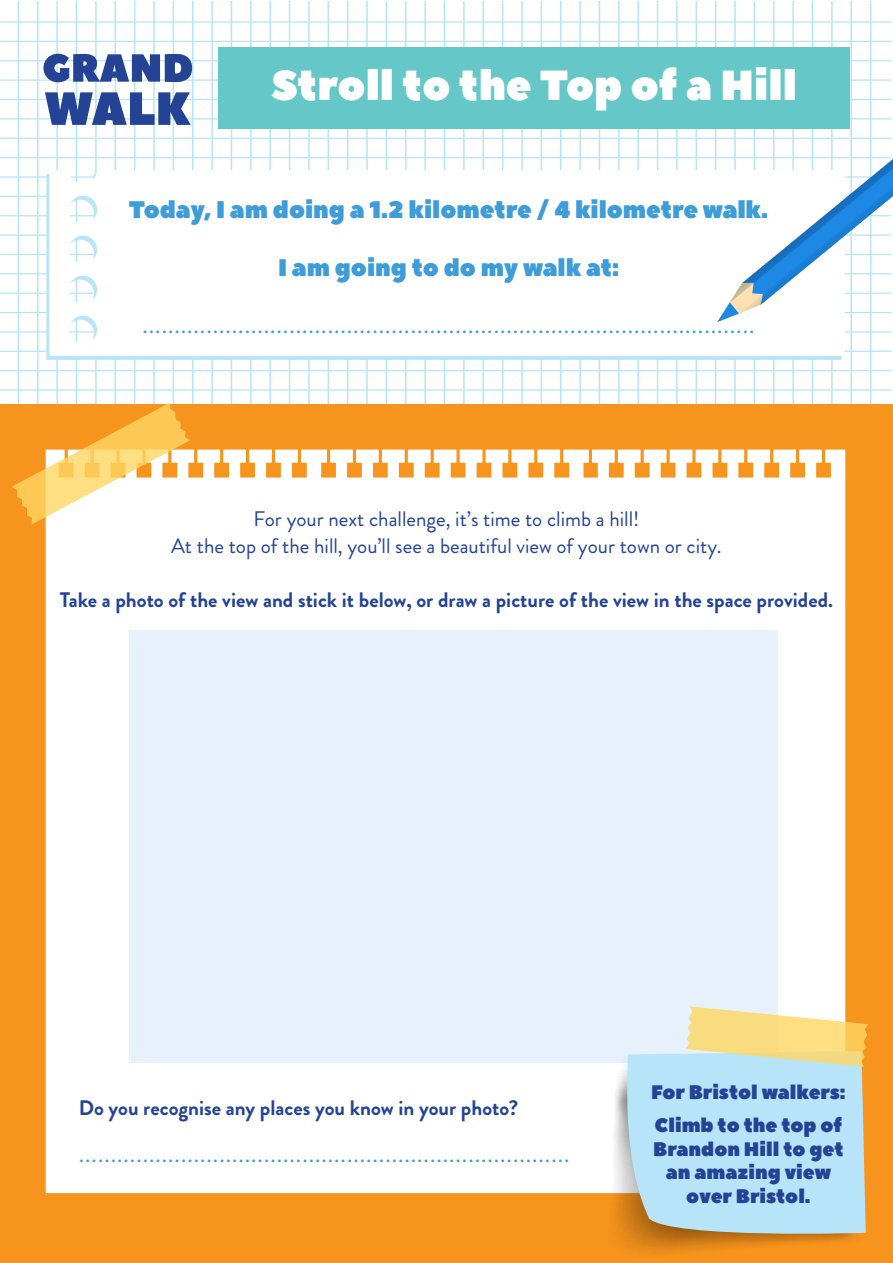
<style>
.page{position:relative;width:893px;height:1263px;background:#fff}
.page>*{position:absolute;margin:0;border:0;box-sizing:border-box;transform-origin:0 0}
.t1{font:42px "Peace Sans";color:#fff}
.t2{font:24px "Brandon Grotesque";color:#3e9dd8}
.t3{font:24px "Peace Sans";color:#3e9dd8}
.t4{font:700 21px "Brandon Grotesque";color:#244395}
.t5{font:21px/27px "Brandon Grotesque";color:#244395;text-align:center}
.t6{font:19.5px/23.4px "Peace Sans";color:#244395}
</style>
<div class="page">
<hr style="left:37px;top:1px;width:2px;height:1262px;background:#b8e4fa">
<hr style="left:18px;top:1px;width:1px;height:1262px;background:#b8e4fa">
<hr style="left:56px;top:1px;width:2px;height:1262px;background:#b8e4fa">
<hr style="left:76px;top:1px;width:1px;height:1262px;background:#b8e4fa">
<hr style="left:95px;top:1px;width:2px;height:1262px;background:#b8e4fa">
<hr style="left:115px;top:1px;width:1px;height:1262px;background:#b8e4fa">
<hr style="left:134px;top:1px;width:1px;height:1262px;background:#b8e4fa">
<hr style="left:153px;top:1px;width:2px;height:1262px;background:#b8e4fa">
<hr style="left:173px;top:1px;width:1px;height:1262px;background:#b8e4fa">
<hr style="left:192px;top:1px;width:1px;height:1262px;background:#b8e4fa">
<hr style="left:211px;top:1px;width:2px;height:1262px;background:#b8e4fa">
<hr style="left:231px;top:1px;width:1px;height:1262px;background:#b8e4fa">
<hr style="left:250px;top:1px;width:2px;height:1262px;background:#b8e4fa">
<hr style="left:269px;top:1px;width:2px;height:1262px;background:#b8e4fa">
<hr style="left:289px;top:1px;width:1px;height:1262px;background:#b8e4fa">
<hr style="left:308px;top:1px;width:2px;height:1262px;background:#b8e4fa">
<hr style="left:328px;top:1px;width:1px;height:1262px;background:#b8e4fa">
<hr style="left:347px;top:1px;width:1px;height:1262px;background:#b8e4fa">
<hr style="left:366px;top:1px;width:2px;height:1262px;background:#b8e4fa">
<hr style="left:386px;top:1px;width:1px;height:1262px;background:#b8e4fa">
<hr style="left:405px;top:1px;width:2px;height:1262px;background:#b8e4fa">
<hr style="left:424px;top:1px;width:2px;height:1262px;background:#b8e4fa">
<hr style="left:444px;top:1px;width:1px;height:1262px;background:#b8e4fa">
<hr style="left:463px;top:1px;width:2px;height:1262px;background:#b8e4fa">
<hr style="left:482px;top:1px;width:2px;height:1262px;background:#b8e4fa">
<hr style="left:502px;top:1px;width:1px;height:1262px;background:#b8e4fa">
<hr style="left:521px;top:1px;width:2px;height:1262px;background:#b8e4fa">
<hr style="left:541px;top:1px;width:1px;height:1262px;background:#b8e4fa">
<hr style="left:560px;top:1px;width:1px;height:1262px;background:#b8e4fa">
<hr style="left:579px;top:1px;width:2px;height:1262px;background:#b8e4fa">
<hr style="left:599px;top:1px;width:1px;height:1262px;background:#b8e4fa">
<hr style="left:618px;top:1px;width:2px;height:1262px;background:#b8e4fa">
<hr style="left:637px;top:1px;width:2px;height:1262px;background:#b8e4fa">
<hr style="left:657px;top:1px;width:1px;height:1262px;background:#b8e4fa">
<hr style="left:676px;top:1px;width:2px;height:1262px;background:#b8e4fa">
<hr style="left:695px;top:1px;width:2px;height:1262px;background:#b8e4fa">
<hr style="left:715px;top:1px;width:1px;height:1262px;background:#b8e4fa">
<hr style="left:734px;top:1px;width:2px;height:1262px;background:#b8e4fa">
<hr style="left:754px;top:1px;width:1px;height:1262px;background:#b8e4fa">
<hr style="left:773px;top:1px;width:1px;height:1262px;background:#b8e4fa">
<hr style="left:792px;top:1px;width:2px;height:1262px;background:#b8e4fa">
<hr style="left:812px;top:1px;width:1px;height:1262px;background:#b8e4fa">
<hr style="left:831px;top:1px;width:2px;height:1262px;background:#b8e4fa">
<hr style="left:850px;top:1px;width:2px;height:1262px;background:#b8e4fa">
<hr style="left:870px;top:1px;width:1px;height:1262px;background:#b8e4fa">
<hr style="left:0;top:389px;width:891px;height:2px;background:#b8e4fa">
<hr style="left:0;top:370px;width:891px;height:1px;background:#b8e4fa">
<hr style="left:0;top:351px;width:891px;height:1px;background:#b8e4fa">
<hr style="left:0;top:331px;width:891px;height:2px;background:#b8e4fa">
<hr style="left:0;top:312px;width:891px;height:1px;background:#b8e4fa">
<hr style="left:0;top:293px;width:891px;height:1px;background:#b8e4fa">
<hr style="left:0;top:273px;width:891px;height:1px;background:#b8e4fa">
<hr style="left:0;top:254px;width:891px;height:1px;background:#b8e4fa">
<hr style="left:0;top:234px;width:891px;height:2px;background:#b8e4fa">
<hr style="left:0;top:215px;width:891px;height:1px;background:#b8e4fa">
<hr style="left:0;top:196px;width:891px;height:1px;background:#b8e4fa">
<hr style="left:0;top:176px;width:891px;height:2px;background:#b8e4fa">
<hr style="left:0;top:157px;width:891px;height:1px;background:#b8e4fa">
<hr style="left:0;top:138px;width:891px;height:1px;background:#b8e4fa">
<hr style="left:0;top:118px;width:891px;height:1px;background:#b8e4fa">
<hr style="left:0;top:99px;width:891px;height:1px;background:#b8e4fa">
<hr style="left:0;top:80px;width:891px;height:1px;background:#b8e4fa">
<hr style="left:0;top:60px;width:891px;height:1px;background:#b8e4fa">
<hr style="left:0;top:41px;width:891px;height:1px;background:#b8e4fa">
<hr style="left:0;top:21px;width:891px;height:2px;background:#b8e4fa">
<svg style="left:46px;top:174px;width:796px;height:186px;background:#bbe5fa"></svg>
<svg style="left:49px;top:170px;width:796px;height:186px"></svg>
<svg style="left:717px;top:41px;width:176px;height:281px"></svg>
<div style="left:0;top:405px;width:893px;height:858px;background:#f7941d"></div>
<div style="left:46px;top:450px;width:799px;height:743px;background:#fff"></div>
<svg style="left:12px;top:402px;width:178px;height:122px"></svg>
<div style="left:218px;top:47px;width:632px;height:82px;background:#65c7c8"></div>
<svg style="left:43px;top:54px;width:149px;height:28px"></svg>
<svg style="left:45px;top:92px;width:146px;height:33px"></svg>
<div style="left:129px;top:631px;width:648px;height:432px;background:#e6f1fc"></div>
<svg style="left:606px;top:1063px;width:119px;height:190px"></svg>
<svg style="left:614px;top:1063px;width:237px;height:184px"></svg>
<svg style="left:627px;top:1006px;width:241px;height:233px;background:#c6dcd9"></svg>
<h1 class="t1" style="left:271px;top:57px;width:527px">Stroll to the Top of a Hill</h1>
<p class="t3" style="left:129px;top:194px;width:641px">Today, I am doing a 1.2 kilometre / 4 kilometre walk.</p>
<p class="t3" style="left:278px;top:251px;width:342px">I am going to do my walk at:</p>
<p class="t2" style="left:143px;top:308px;width:613px">................................................................................................</p>
<p class="t5" style="left:171px;top:505px;width:552px">For your next challenge, it’s time to climb a hill!<br>At the top of the hill, you’ll see a beautiful view of your town or city.</p>
<p class="t4" style="left:60px;top:585px;width:775px">Take a photo of the view and stick it below, or draw a picture of the view in the space provided.</p>
<p class="t4" style="left:79px;top:1093px;width:441px">Do you recognise any places you know in your photo?</p>
<p class="t2" style="left:79px;top:1137px;width:492px">.............................................................................</p>
<p class="t6" style="left:651px;top:1077px;width:196px;line-height:33px">For Bristol walkers:<br>Climb to the top of</p>
<p class="t6" style="left:653px;top:1138px;width:192px;text-align:center">Brandon Hill to get an amazing view over Bristol.</p>
</div>
